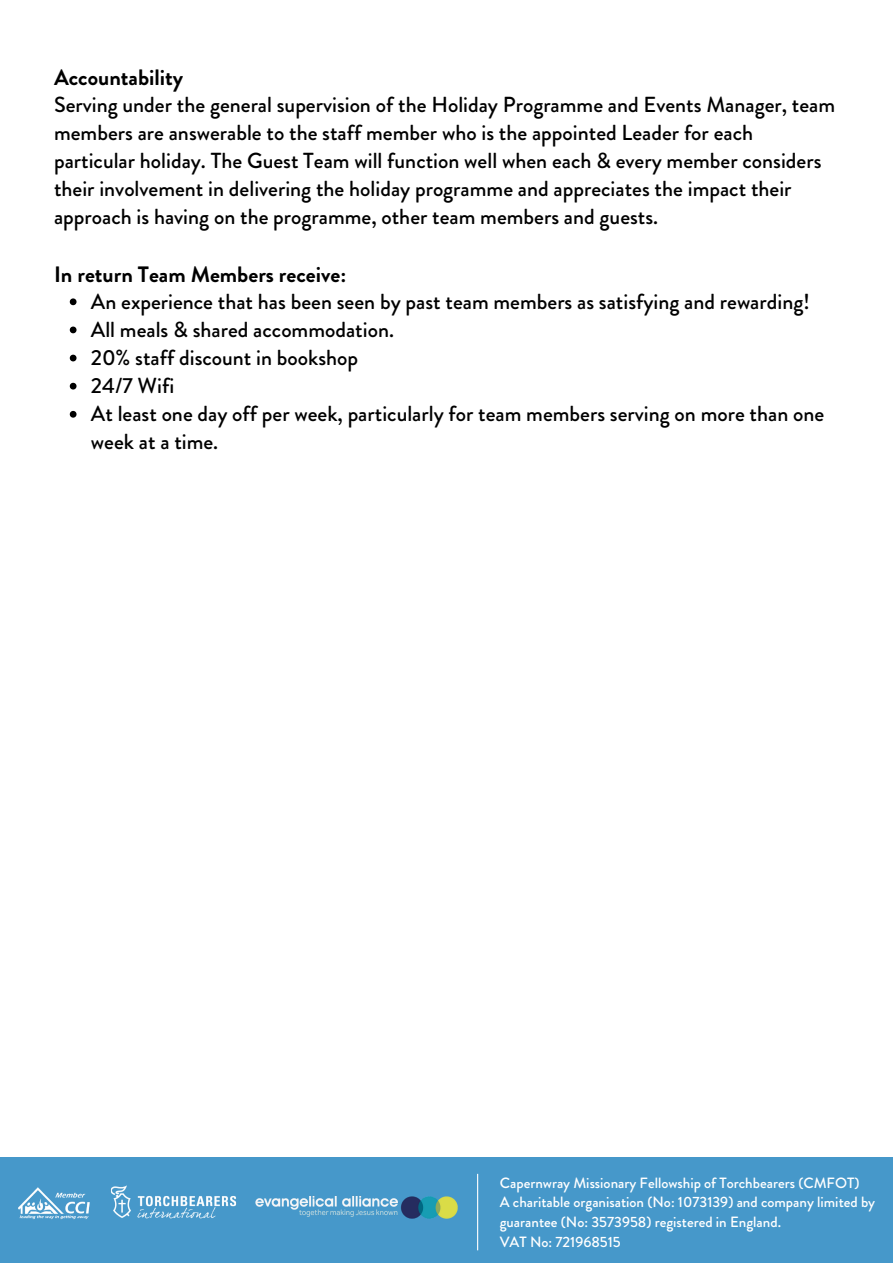
<style>
.page{position:relative;width:893px;height:1264px;background:#fff}
.page>*{position:absolute;margin:0;border:0;box-sizing:border-box;transform-origin:0 0}
.t1{font:700 22.2px "Brandon Grotesque";color:#000}
.t2{font:500 21.75px/28px "Brandon Grotesque";color:#000}
.t3{font:500 14.85px/19.8px "Brandon Grotesque";color:#fff}
</style>
<div class="page">
<div style="left:0;top:1157px;width:892px;height:105px;background:#4698ca"></div>
<img style="left:18px;top:1185px;width:219px;height:35px">
<img style="left:255px;top:1195px;width:203px;height:24px">
<svg style="left:70px;top:298px;width:6px;height:7px"></svg>
<svg style="left:70px;top:326px;width:6px;height:7px"></svg>
<svg style="left:70px;top:355px;width:6px;height:6px"></svg>
<svg style="left:70px;top:383px;width:6px;height:6px"></svg>
<svg style="left:70px;top:411px;width:6px;height:6px"></svg>
<hr style="left:477px;top:1173px;width:1px;height:77px;background:#fff">
<p class="t1" style="left:54px;top:61px;width:131px">Accountability</p>
<p class="t2" style="left:54px;top:90px;width:782px">Serving under the general supervision of the Holiday Programme and Events Manager, team members are answerable to the staff member who is the appointed Leader for each particular holiday. The Guest Team will function well when each &amp; every member considers their involvement in delivering the holiday programme and appreciates the impact their approach is having on the programme, other team members and guests.</p>
<p class="t1" style="left:54px;top:258px;width:294px">In return Team Members receive:</p>
<p class="t2" style="left:91px;top:287px;width:734px">An experience that has been seen by past team members as satisfying and rewarding!<br>All meals &amp; shared accommodation.<br>20% staff discount in bookshop<br>24/7 Wifi<br>At least one day off per week, particularly for team members serving on more than one week at a time.</p>
<p class="t3" style="left:499px;top:1172px;width:377px">Capernwray Missionary Fellowship of Torchbearers (CMFOT)<br>A charitable organisation (No: 1073139) and company limited by guarantee (No: 3573958) registered in England.<br>VAT No: 721968515</p>
</div>
